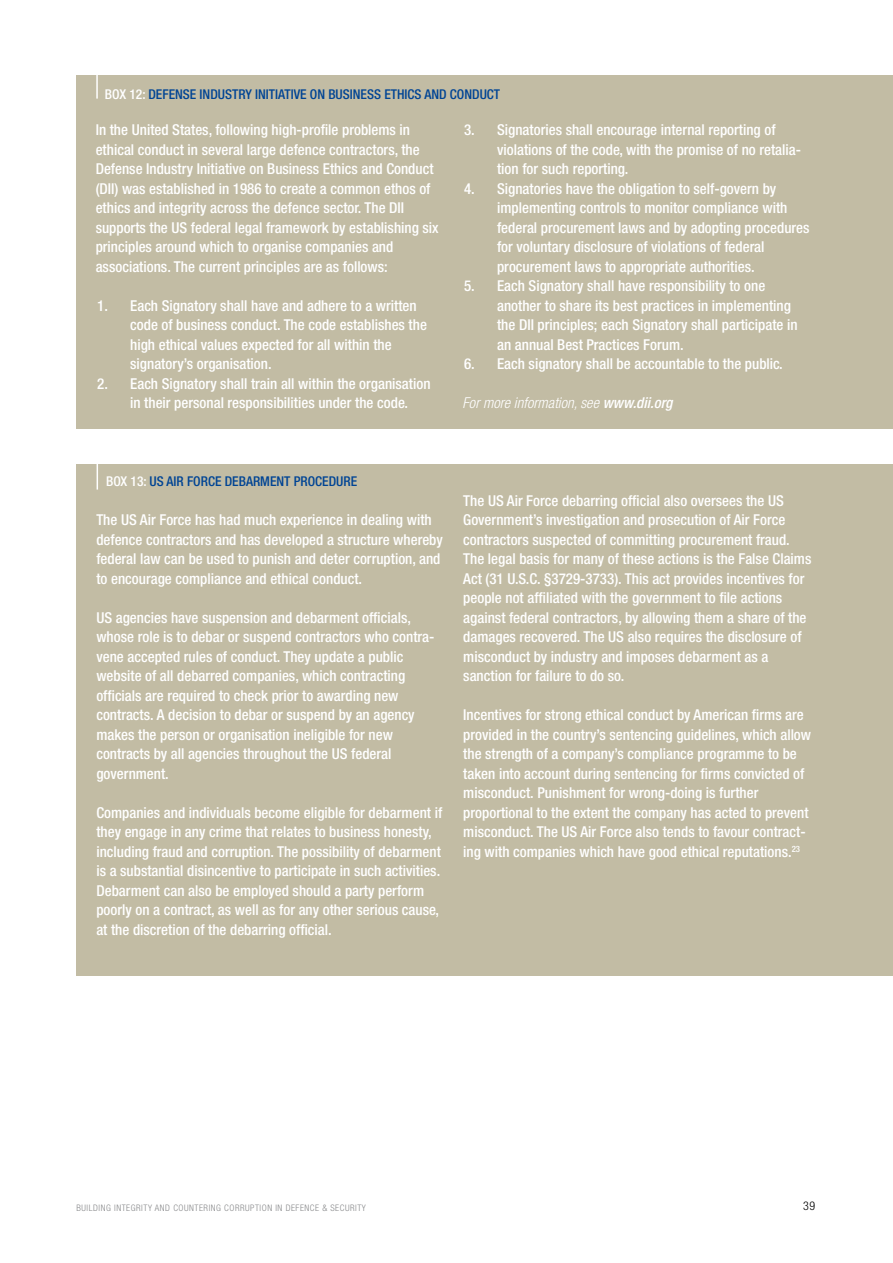
<style>
.page{position:relative;width:893px;height:1263px;background:#fff}
.page>*{position:absolute;margin:0;border:0;box-sizing:border-box;transform-origin:0 0}
.t1{font:500 condensed 15px/19.5px "Helvetica Neue";color:#fff}
.t2{font:italic 300 condensed 15px "Helvetica Neue";color:#fff}
.t3{font:500 condensed 13.5px "Helvetica Neue";color:#004494}
.t4{font:300 condensed 12px "Helvetica Neue";color:#000}
.t5{font:300 condensed 9px "Helvetica Neue";letter-spacing:.06em;color:#87888a}
.s1{color:#fff}
.s2{font-weight:500}
</style>
<div class="page">
<div style="left:77px;top:465px;width:816px;height:511px;background:#c2bca4"></div>
<div style="left:77px;top:75px;width:816px;height:353px;background:#c2bca4"></div>
<hr style="left:96px;top:73px;width:2px;height:26px;background:#fff">
<svg style="left:97px;top:465px;width:1px;height:25px"></svg>
<p class="t3" style="left:105px;top:86px;width:397px"><span class="s1">Box 12:</span> Defense Industry Initiative on Business Ethics and Conduct</p>
<p class="t1" style="left:96px;top:120px;width:345px">In the United States, following high-profile problems in ethical conduct in several large defence contractors, the Defense Industry Initiative on Business Ethics and Conduct (DII) was established in 1986 to create a common ethos of ethics and integrity across the defence sector. The DII supports the US federal legal framework by establishing six principles around which to organise companies and associations. The current principles are as follows:</p>
<p class="t1" style="left:130px;top:295px;width:298px;text-indent:-33px">1. Each Signatory shall have and adhere to a written code of business conduct. The code establishes the high ethical values expected for all within the signatory’s organisation.</p>
<p class="t1" style="left:130px;top:373px;width:302px;text-indent:-33px">2. Each Signatory shall train all within the organisation in their personal responsibilities under the code.</p>
<p class="t1" style="left:497px;top:120px;width:305px;text-indent:-33px">3. Signatories shall encourage internal reporting of violations of the code, with the promise of no retalia&shy;tion for such reporting.</p>
<p class="t1" style="left:497px;top:178px;width:314px;text-indent:-33px">4. Signatories have the obligation to self-govern by implementing controls to monitor compliance with federal procurement laws and by adopting procedures for voluntary disclosure of violations of federal procurement laws to appropriate authorities.</p>
<p class="t1" style="left:497px;top:276px;width:302px;text-indent:-33px">5. Each Signatory shall have responsibility to one another to share its best practices in implementing the DII principles; each Signatory shall participate in an annual Best Practices Forum.</p>
<p class="t1" style="left:464px;top:354px;width:320px">6. Each signatory shall be accountable to the public.</p>
<p class="t2" style="left:463px;top:394px;width:211px">For more information, see <span class="s2">www.dii.org</span></p>
<p class="t3" style="left:106px;top:473px;width:253px"><span class="s1">Box 13:</span> US Air Force debarment procedure</p>
<p class="t1" style="left:96px;top:510px;width:348px">The US Air Force has had much experience in dealing with defence contractors and has developed a structure whereby federal law can be used to punish and deter corruption, and to encourage compliance and ethical conduct.</p>
<p class="t1" style="left:96px;top:607px;width:339px">US agencies have suspension and debarment officials, whose role is to debar or suspend contractors who contra&shy;vene accepted rules of conduct. They update a public website of all debarred companies, which contracting officials are required to check prior to awarding new contracts. A decision to debar or suspend by an agency makes the person or organisation ineligible for new contracts by all agencies throughout the US federal government.</p>
<p class="t1" style="left:96px;top:802px;width:347px">Companies and individuals become eligible for debarment if they engage in any crime that relates to business honesty, including fraud and corruption. The possibility of debarment is a substantial disincentive to participate in such activities.<br>Debarment can also be employed should a party perform poorly on a contract, as well as for any other serious cause, at the discretion of the debarring official.</p>
<p class="t1" style="left:463px;top:490px;width:350px">The US Air Force debarring official also oversees the US Government’s investigation and prosecution of Air Force contractors suspected of committing procurement fraud.<br>The legal basis for many of these actions is the False Claims Act (31 U.S.C. §3729-3733). This act provides incentives for people not affiliated with the government to file actions against federal contractors, by allowing them a share of the damages recovered. The US also requires the disclosure of misconduct by industry and imposes debarment as a sanction for failure to do so.</p>
<p class="t1" style="left:463px;top:705px;width:349px">Incentives for strong ethical conduct by American firms are provided in the country’s sentencing guidelines, which allow the strength of a company’s compliance programme to be taken into account during sentencing for firms convicted of misconduct. Punishment for wrong-doing is further proportional to the extent the company has acted to prevent misconduct. The US Air Force also tends to favour contract&shy;ing with companies which have good ethical reputations.<sup>23</sup></p>
<p class="t5" style="left:77px;top:1203px;width:291px">BUILDING INTEGRITY AND COUNTERING CORRUPTION IN DEFENCE &amp; SECURITY</p>
<p class="t4" style="left:803px;top:1198px;width:13px">39</p>
</div>
